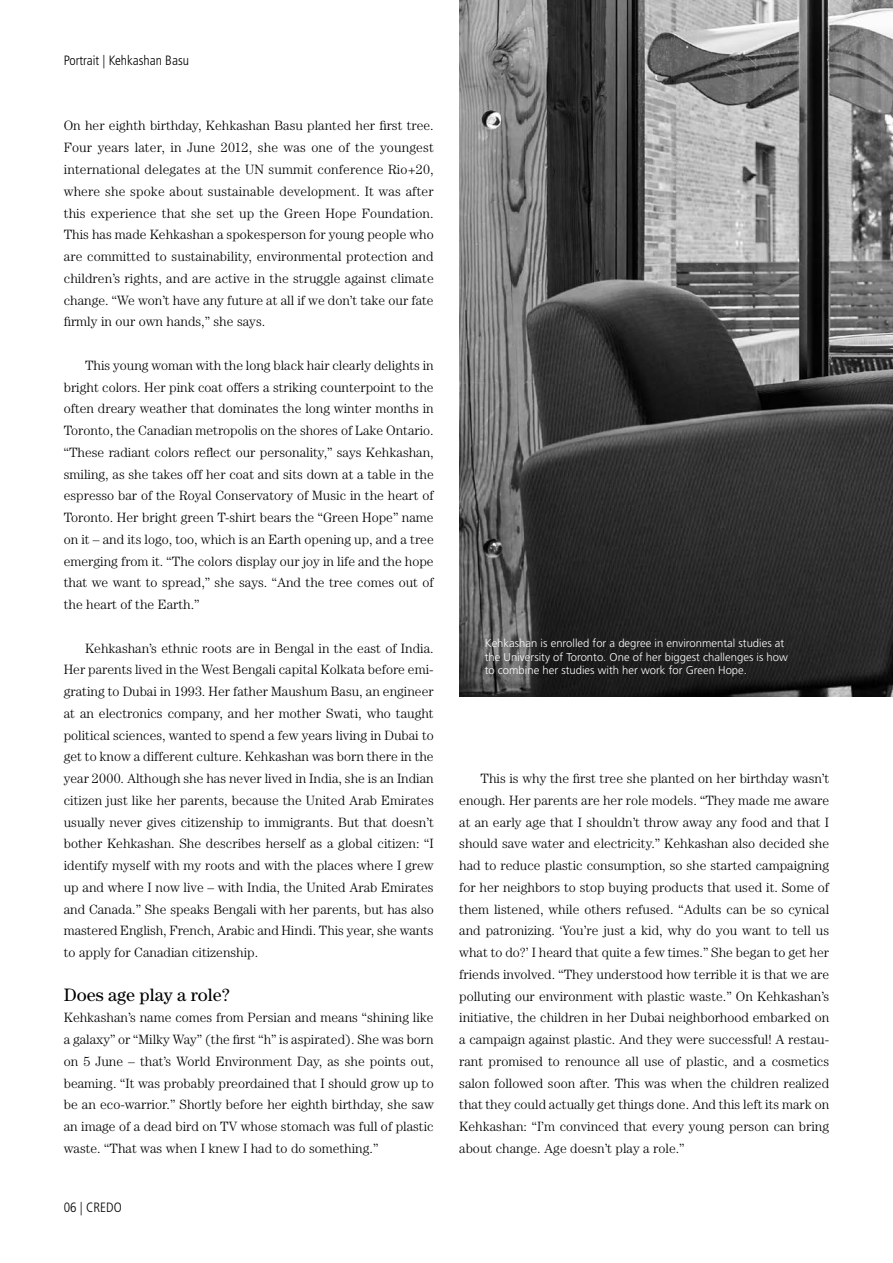
<style>
.page{position:relative;width:893px;height:1263px;background:#fff}
.page>*{position:absolute;margin:0;border:0;box-sizing:border-box;transform-origin:0 0}
.t1{font:18px "Century Std";color:#000}
.t2{font:300 13.5px/21.8px "Century Std";color:#000;text-align:justify}
.t3{font:300 condensed 13.5px "Frutiger LT Std";color:#000}
.t4{font:300 11.25px/13.5px "Frutiger LT Std";color:#fff}
</style>
<div class="page">
<img style="left:459px;top:0;width:434px;height:696px">
<p class="t3" style="left:64px;top:53px;width:127px">Portrait | Kehkashan Basu</p>
<p class="t2" style="left:64px;top:115px;width:371px">On her eighth birthday, Kehkashan Basu planted her first tree.<br>Four years later, in June 2012, she was one of the youngest international delegates at the UN summit conference Rio+20, where she spoke about sustainable development. It was after this experience that she set up the Green Hope Foundation.<br>This has made Kehkashan a spokesperson for young people who are committed to sustainability, environmental protection and children’s rights, and are active in the struggle against climate change. “We won’t have any future at all if we don’t take our fate firmly in our own hands,” she says.</p>
<p class="t2" style="left:64px;top:354px;width:371px;text-indent:21px">This young woman with the long black hair clearly delights in bright colors. Her pink coat offers a striking counterpoint to the often dreary weather that dominates the long winter months in Toronto, the Canadian metropolis on the shores of Lake Ontario. “These radiant colors reflect our personality,” says Kehkashan, smiling, as she takes off her coat and sits down at a table in the espresso bar of the Royal Conservatory of Music in the heart of Toronto. Her bright green T-shirt bears the “Green Hope” name on it – and its logo, too, which is an Earth opening up, and a tree emerging from it. “The colors display our joy in life and the hope that we want to spread,” she says. “And the tree comes out of the heart of the Earth.”</p>
<p class="t2" style="left:64px;top:637px;width:371px;text-indent:21px">Kehkashan’s ethnic roots are in Bengal in the east of India.<br>Her parents lived in the West Bengali capital Kolkata before emi&shy;grating to Dubai in 1993. Her father Maushum Basu, an engineer at an electronics company, and her mother Swati, who taught political sciences, wanted to spend a few years living in Dubai to get to know a different culture. Kehkashan was born there in the year 2000. Although she has never lived in India, she is an Indian citizen just like her parents, because the United Arab Emirates usually never gives citizenship to immigrants. But that doesn’t bother Kehkashan. She describes herself as a global citizen: “I identify myself with my roots and with the places where I grew up and where I now live – with India, the United Arab Emirates and Canada.” She speaks Bengali with her parents, but has also mastered English, French, Arabic and Hindi. This year, she wants to apply for Canadian citizenship.</p>
<h1 class="t1" style="left:64px;top:984px;width:168px">Does age play a role?</h1>
<p class="t2" style="left:64px;top:1007px;width:371px">Kehkashan’s name comes from Persian and means “shining like a galaxy” or “Milky Way” (the first “h” is aspirated). She was born on 5 June – that’s World Environment Day, as she points out, beaming. “It was probably preordained that I should grow up to be an eco-warrior.” Shortly before her eighth birthday, she saw an image of a dead bird on TV whose stomach was full of plastic waste. “That was when I knew I had to do something.”</p>
<p class="t3" style="left:64px;top:1200px;width:59px">06 | CREDO</p>
<p class="t4" style="left:485px;top:637px;width:305px">Kehkashan is enrolled for a degree in environmental studies at the University of Toronto. One of her biggest challenges is how to combine her studies with her work for Green Hope.</p>
<p class="t2" style="left:459px;top:767px;width:371px;text-indent:21px">This is why the first tree she planted on her birthday wasn’t enough. Her parents are her role models. “They made me aware at an early age that I shouldn’t throw away any food and that I should save water and electricity.” Kehkashan also decided she had to reduce plastic consumption, so she started campaigning for her neighbors to stop buying products that used it. Some of them listened, while others refused. “Adults can be so cynical and patronizing. ‘You’re just a kid, why do you want to tell us what to do?’ I heard that quite a few times.” She began to get her friends involved. “They understood how terrible it is that we are polluting our environment with plastic waste.” On Kehkashan’s initiative, the children in her Dubai neighborhood embarked on a campaign against plastic. And they were successful! A restau&shy;rant promised to renounce all use of plastic, and a cosmetics salon followed soon after. This was when the children realized that they could actually get things done. And this left its mark on Kehkashan: “I’m convinced that every young person can bring about change. Age doesn’t play a role.”</p>
</div>
